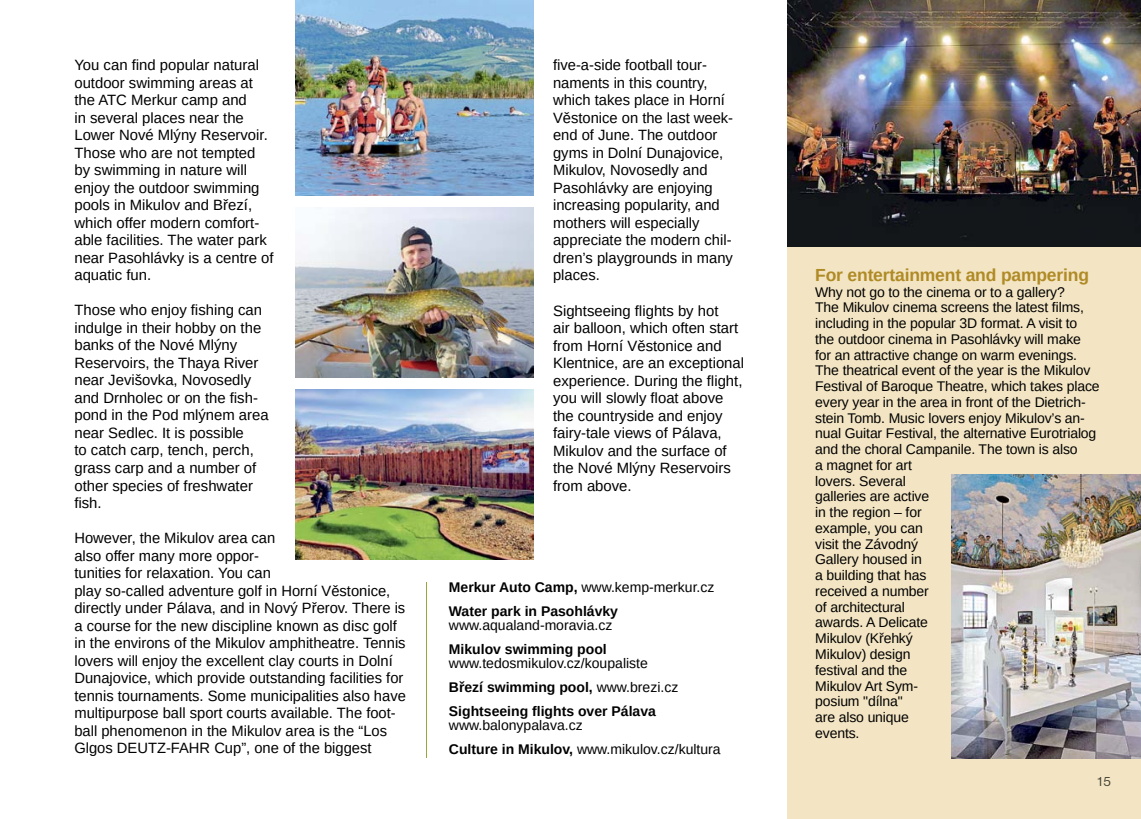
<style>
.page{position:relative;width:1141px;height:819px;background:#fff}
.page>*{position:absolute;margin:0;border:0;box-sizing:border-box;transform-origin:0 0}
.t1{font:700 17.5px "Arimo";letter-spacing:-.01em;color:#af8a25}
.t2{font:14.88px/17.5px "Arimo";color:#000}
.t3{font:14px/15.8px "Arimo";letter-spacing:-.01em;color:#000}
.t4{font:700 14px/24px "Arimo";color:#000}
.t5{font:14px "Nimbus Sans DOT";color:#424032}
.s1{font-weight:400}
.s2{font-weight:700}
</style>
<div class="page">
<div style="left:787px;top:0;width:354px;height:819px;background:#f3e5c3"></div>
<img style="left:295px;top:1px;width:238px;height:194px">
<img style="left:787px;top:0;width:354px;height:246px">
<img style="left:295px;top:208px;width:238px;height:169px">
<img style="left:295px;top:390px;width:238px;height:169px">
<hr style="left:426px;top:582px;width:1px;height:175px;background:#92aa3d">
<img style="left:951px;top:474px;width:190px;height:284px">
<p class="t2" style="left:74px;top:57px;width:201px">You can find popular natural outdoor swimming areas at the ATC Merkur camp and<br>in several places near the<br>Lower Nové Mlýny Reservoir.<br>Those who are not tempted by swimming in nature will enjoy the outdoor swimming pools in Mikulov and Březí, which offer modern comfort&shy;able facilities. The water park near Pasohlávky is a centre of aquatic fun.</p>
<p class="t2" style="left:74px;top:301px;width:196px">Those who enjoy fishing can indulge in their hobby on the banks of the Nové Mlýny<br>Reservoirs, the Thaya River near Jevišovka, Novosedly and Drnholec or on the fish&shy;pond in the Pod mlýnem area near Sedlec. It is possible<br>to catch carp, tench, perch, grass carp and a number of other species of freshwater fish.</p>
<p class="t2" style="left:74px;top:529px;width:333px">However, the Mikulov area can<br>also offer many more oppor-<br>tunities for relaxation. You can<br>play so-called adventure golf in Horní Věstonice, directly under Pálava, and in Nový Přerov. There is a course for the new discipline known as disc golf in the environs of the Mikulov amphitheatre. Tennis lovers will enjoy the excellent clay courts in Dolní Dunajovice, which provide outstanding facilities for tennis tournaments. Some municipalities also have multipurpose ball sport courts available. The foot&shy;ball phenomenon in the Mikulov area is the “Los Glgos DEUTZ-FAHR Cup”, one of the biggest</p>
<p class="t2" style="left:553px;top:56px;width:182px">five-a-side football tour&shy;naments in this country, which takes place in Horní<br>Věstonice on the last week&shy;end of June. The outdoor gyms in Dolní Dunajovice,<br>Mikulov, Novosedly and<br>Pasohlávky are enjoying increasing popularity, and mothers will especially appreciate the modern chil&shy;dren’s playgrounds in many places.</p>
<p class="t2" style="left:553px;top:302px;width:192px">Sightseeing flights by hot<br>air balloon, which often start from Horní Věstonice and<br>Klentnice, are an exceptional experience. During the flight, you will slowly float above the countryside and enjoy fairy-tale views of Pálava,<br>Mikulov and the surface of the Nové Mlýny Reservoirs from above.</p>
<p class="t4" style="left:449px;top:575px;width:267px">Merkur Auto Camp, <span class="s1">www.kemp-merkur.cz<br></span>Water park in Pasohlávky</p>
<p class="t3" style="left:449px;top:617px;width:165px">www.aqualand-moravia.cz</p>
<p class="t4" style="left:449px;top:637px;width:159px">Mikulov swimming pool</p>
<p class="t4" style="left:449px;top:651px;width:231px"><span class="s1">www.tedosmikulov.cz/koupaliste<br></span>Březí swimming pool, <span class="s1">www.brezi.cz<br></span>Sightseeing flights over Pálava</p>
<p class="t3" style="left:449px;top:713px;width:273px;line-height:24px">www.balonypalava.cz<br><span class="s2">Culture in Mikulov,</span> www.mikulov.cz/kultura</p>
<p class="t1" style="left:815px;top:263px;width:275px">For entertainment and pampering</p>
<p class="t3" style="left:815px;top:284px;width:286px">Why not go to the cinema or to a gallery?<br>The Mikulov cinema screens the latest films, including in the popular 3D format. A visit to the outdoor cinema in Pasohlávky will make for an attractive change on warm evenings.<br>The theatrical event of the year is the Mikulov<br>Festival of Baroque Theatre, which takes place every year in the area in front of the Dietrich&shy;stein Tomb. Music lovers enjoy Mikulov’s an&shy;nual Guitar Festival, the alternative Eurotrialog and the choral Campanile. The town is also<br>a magnet for art<br>lovers. Several<br>galleries are active<br>in the region – for<br>example, you can<br>visit the Závodný<br>Gallery housed in<br>a building that has<br>received a number<br>of architectural<br>awards. A Delicate<br>Mikulov (Křehký<br>Mikulov) design<br>festival and the<br>Mikulov Art Sym-<br>posium "dílna"<br>are also unique<br>events.</p>
<p class="t5" style="left:1096px;top:773px;width:17px">15</p>
</div>
